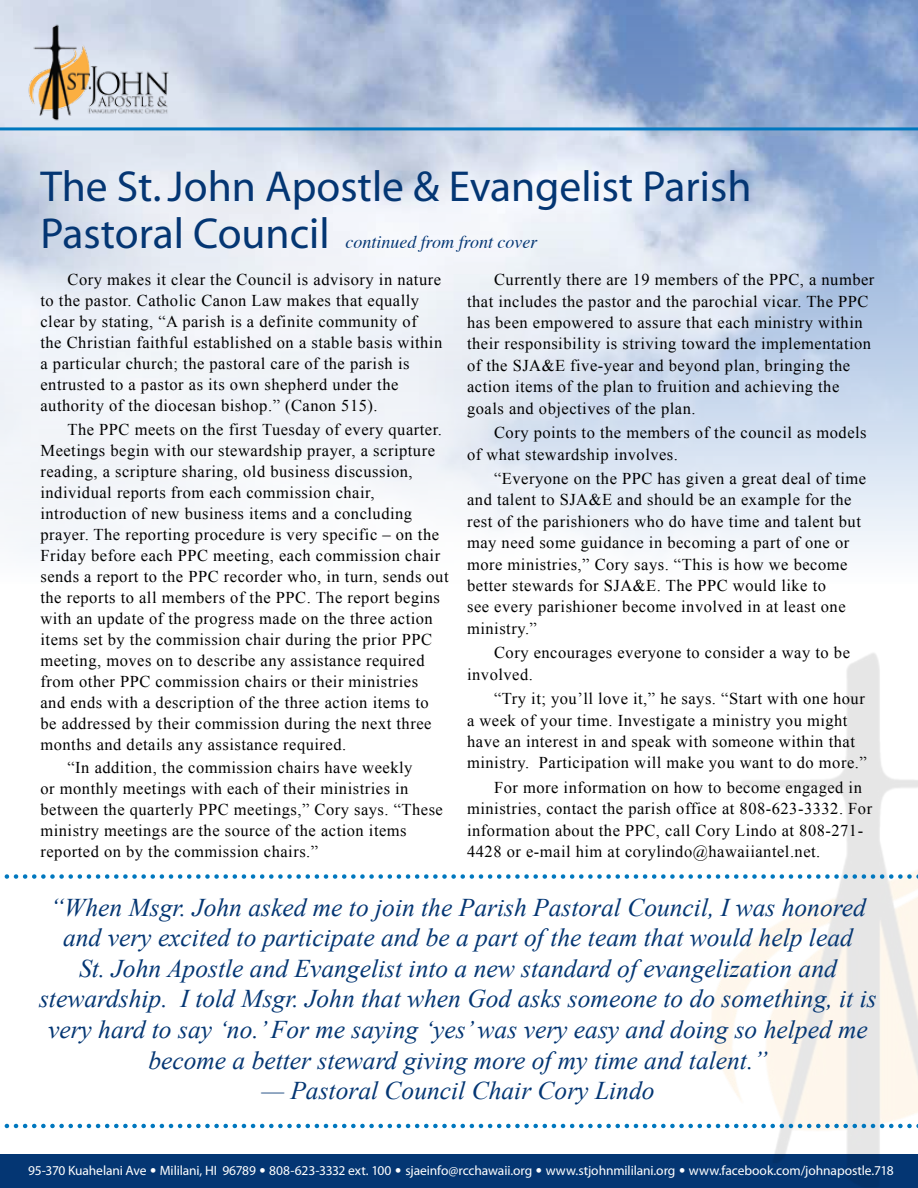
<style>
.page{position:relative;width:918px;height:1188px;background:#fff}
.page>*{position:absolute;margin:0;border:0;box-sizing:border-box;transform-origin:0 0}
.t1{font:43.5px "Myriad";color:#043673}
.t2{font:italic 25.5px/30.6px "Times New Roman";color:#043673;text-align:center}
.t3{font:italic 18px "Times";color:#043673}
.t4{font:16.5px/21px "Times New Roman";letter-spacing:.03em;color:#000}
.t5{font:13.5px "Myriad Pro";letter-spacing:-.01em;color:#fff}
.s1{font-family:"Myriad";font-style:normal;font-size:43.5px}
.s2{font-family:"Palatino"}
</style>
<div class="page">
<div style="left:0;top:1154px;width:918px;height:34px;background:#043673"></div>
<img style="left:0;top:0;width:918px;height:552px">
<hr style="left:0;top:127px;width:918px;height:3px;background:#0077be">
<img style="left:11px;top:14px;width:172px;height:114px">
<svg style="left:4px;top:874px;width:914px;height:5px"></svg>
<svg style="left:4px;top:1124px;width:914px;height:4px"></svg>
<h1 class="t1" style="left:40px;top:165px;width:712px">The St. John Apostle &amp; Evangelist Parish</h1>
<p class="t3" style="left:40px;top:226px;width:499px"><span class="s1">Pastoral Council</span> continued from front cover</p>
<p class="t4" style="left:41px;top:269px;width:403px;text-indent:27px">Cory makes it clear the Council is advisory in nature to the pastor. Catholic Canon Law makes that equally clear by stating, “A parish is a definite community of<br>the Christian faithful established on a stable basis within a particular church; the pastoral care of the parish is entrusted to a pastor as its own shepherd under the authority of the diocesan bishop.” (Canon 515).</p>
<p class="t4" style="left:41px;top:418px;width:410px;text-indent:27px">The PPC meets on the first Tuesday of every quarter.<br>Meetings begin with our stewardship prayer, a scripture reading, a scripture sharing, old business discussion, individual reports from each commission chair, introduction of new business items and a concluding prayer. The reporting procedure is very specific – on the Friday before each PPC meeting, each commission chair sends a report to the PPC recorder who, in turn, sends out the reports to all members of the PPC. The report begins with an update of the progress made on the three action items set by the commission chair during the prior PPC meeting, moves on to describe any assistance required from other PPC commission chairs or their ministries<br>and ends with a description of the three action items to be addressed by their commission during the next three months and details any assistance required.</p>
<p class="t4" style="left:41px;top:757px;width:404px;text-indent:27px">“In addition, the commission chairs have weekly<br>or monthly meetings with each of their ministries in between the quarterly PPC meetings,” Cory says. “These ministry meetings are the source of the action items reported on by the commission chairs.”</p>
<p class="t4" style="left:467px;top:269px;width:409px;line-height:21.5px;text-indent:27px">Currently there are 19 members of the PPC, a number that includes the pastor and the parochial vicar. The PPC has been empowered to assure that each ministry within their responsibility is striving toward the implementation of the SJA&amp;E five-year and beyond plan, bringing the action items of the plan to fruition and achieving the goals and objectives of the plan.</p>
<p class="t4" style="left:467px;top:422px;width:401px;line-height:21.5px;text-indent:27px">Cory points to the members of the council as models of what stewardship involves.</p>
<p class="t4" style="left:467px;top:467px;width:401px;line-height:21.5px;text-indent:27px">“Everyone on the PPC has given a great deal of time and talent to SJA&amp;E and should be an example for the rest of the parishioners who do have time and talent but may need some guidance in becoming a part of one or more ministries,” Cory says. “This is how we become better stewards for SJA&amp;E. The PPC would like to<br>see every parishioner become involved in at least one ministry.”</p>
<p class="t4" style="left:467px;top:642px;width:384px;line-height:21.5px;text-indent:27px">Cory encourages everyone to consider a way to be involved.</p>
<p class="t4" style="left:467px;top:688px;width:401px;line-height:21.5px;text-indent:27px">“Try it; you’ll love it,” he says. “Start with one hour a week of your time. Investigate a ministry you might have an interest in and speak with someone within that ministry. Participation will make you want to do more.”</p>
<p class="t4" style="left:467px;top:776px;width:407px;line-height:21.5px;text-indent:27px">For more information on how to become engaged in ministries, contact the parish office at 808-623-3332. For information about the PPC, call Cory Lindo at 808-271- 4428 or e-mail him at corylindo@hawaiiantel.net.</p>
<p class="t2" style="left:39px;top:891px;width:839px">“When Msgr. John asked me to join the Parish Pastoral Council, I was honored and very excited to participate and be a part of the team that would help lead<br>St. John Apostle and Evangelist into a new standard of evangelization and stewardship. I told Msgr. John that when God asks someone to do something, it is very hard to say ‘no.’For me saying ‘yes’ was very easy and doing so helped me become a better steward giving more of my time and talent.”</p>
<h2 class="t2" style="left:261px;top:1075px;width:395px">— Pastoral Council Chair Cory Lindo</h2>
<p class="t5" style="left:28px;top:1162px;width:867px">95-370 Kuahelani Ave <span class="s2">•</span> Mililani, HI 96789 <span class="s2">•</span> 808-623-3332 ext. 100 <span class="s2">•</span> sjaeinfo@rcchawaii.org <span class="s2">•</span> www.stjohnmililani.org <span class="s2">•</span> www.facebook.com/johnapostle.718</p>
</div>
